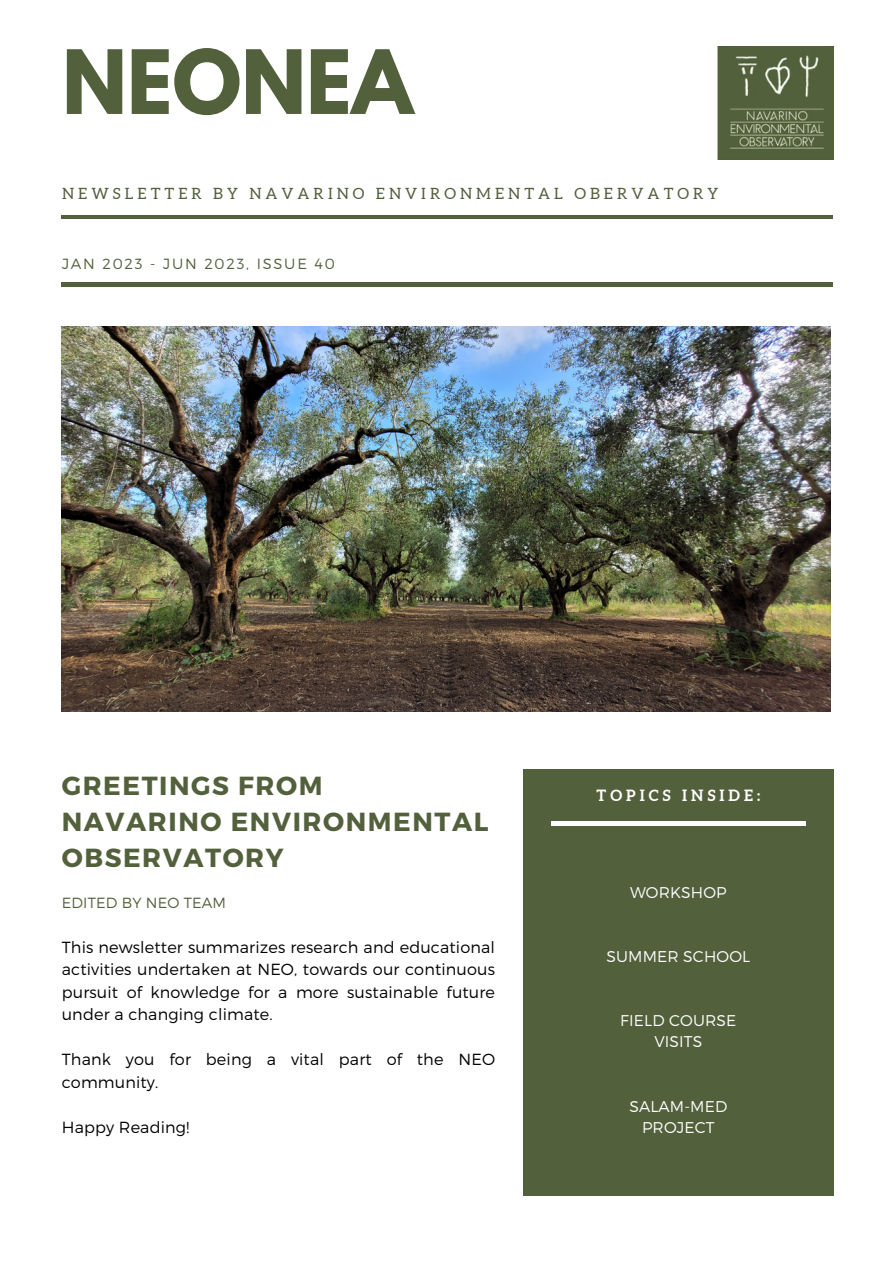
<style>
.page{position:relative;width:893px;height:1264px;background:#fff}
.page>*{position:absolute;margin:0;border:0;box-sizing:border-box;transform-origin:0 0}
.t1{font:700 78.45px "League Spartan";color:#53603c}
.t2{font:700 26.1px/36px "Montserrat";letter-spacing:.06em;color:#53603c}
.t3{font:300 16.05px/22.5px "Montserrat";letter-spacing:.01em;color:#000;text-align:justify}
.t4{font:300 15.6px/21.3px "Montserrat";letter-spacing:.01em;color:#fff;text-align:center}
.t5{font:15.45px "Aleo";letter-spacing:.26em;color:#53603c}
.t6{font:700 15.45px "Aleo";letter-spacing:.26em;color:#fff}
.t7{font:300 14.7px "Montserrat";letter-spacing:.12em;color:#53603c}
.t8{font:300 14.7px "Montserrat";letter-spacing:.01em;color:#53603c}
</style>
<div class="page">
<hr style="left:62px;top:215px;width:770px;height:4px;background:#53603c">
<hr style="left:62px;top:283px;width:770px;height:3px;background:#53603c">
<img style="left:62px;top:326px;width:768px;height:385px">
<div style="left:523px;top:769px;width:310px;height:427px;background:#53603c"></div>
<hr style="left:551px;top:821px;width:254px;height:4px;background:#fff">
<img style="left:717px;top:47px;width:116px;height:112px">
<h1 class="t1" style="left:62px;top:43px;width:352px">NEONEA</h1>
<h4 class="t5" style="left:62px;top:185px;width:657px">NEWSLETTER BY NAVARINO ENVIRONMENTAL OBERVATORY</h4>
<p class="t7" style="left:62px;top:254px;width:274px">JAN 2023 - JUN 2023, ISSUE 40</p>
<h4 class="t2" style="left:62px;top:766px;width:262px">GREETINGS FROM</h4>
<h4 class="t2" style="left:62px;top:802px;width:428px">NAVARINO ENVIRONMENTAL<br>OBSERVATORY</h4>
<p class="t8" style="left:62px;top:892px;width:166px">EDITED BY NEO TEAM</p>
<p class="t3" style="left:62px;top:934px;width:435px">This newsletter summarizes research and educational activities undertaken at NEO, towards our continuous pursuit of knowledge for a more sustainable future under a changing climate.</p>
<p class="t3" style="left:62px;top:1047px;width:435px">Thank you for being a vital part of the NEO community.</p>
<p class="t3" style="left:62px;top:1114px;width:129px">Happy Reading!</p>
<h2 class="t6" style="left:596px;top:786px;width:165px">TOPICS INSIDE:</h2>
<h4 class="t4" style="left:630px;top:880px;width:98px">WORKSHOP</h4>
<p class="t4" style="left:606px;top:944px;width:145px">SUMMER SCHOOL</p>
<p class="t4" style="left:620px;top:1008px;width:118px">FIELD COURSE<br>VISITS</p>
<p class="t4" style="left:629px;top:1094px;width:99px">SALAM-MED<br>PROJECT</p>
</div>
